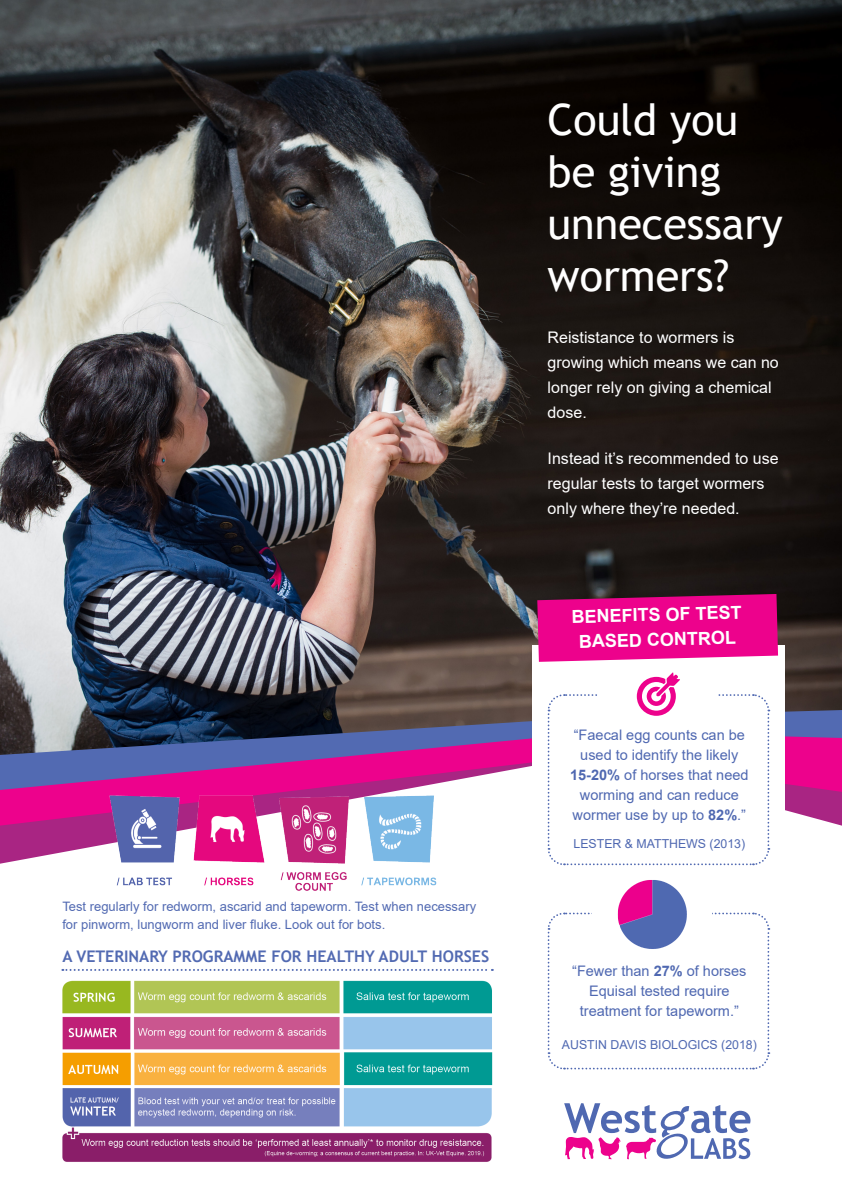
<style>
.page{position:relative;width:842px;height:1194px;background:#fff}
.page>*{position:absolute;margin:0;border:0;box-sizing:border-box;transform-origin:0 0}
.t1{font:43.2px/51.8px "Trebuchet MS";color:#fff}
.t2{font:700 18px/25.1px "Arial";color:#fff;text-align:center}
.t3{font:16px/25px "Arial";color:#fff}
.t4{font:700 16px "Trebuchet MS";color:#526ab2}
.t5{font:14.5px/20px "Arial";color:#4f68b1;text-align:center}
.t6{font:13px/18px "Arial";color:#526ab2}
.t7{font:12.3px "Arial";color:#4f68b1}
.s1{font-weight:700}
</style>
<div class="page">
<img style="left:0;top:0;width:842px;height:710px">
<svg style="left:0;top:825px;width:842px;height:38px"></svg>
<svg style="left:0;top:710px;width:842px;height:21px;background:#3f4456"></svg>
<svg style="left:0;top:731px;width:842px;height:94px;background:#a74a9e"></svg>
<svg style="left:564px;top:1103px;width:186px;height:57px"></svg>
<img style="left:102px;top:792px;width:339px;height:99px">
<img style="left:62px;top:980px;width:431px;height:182px">
<div style="left:532px;top:645px;width:252px;height:454px;background:#fff"></div>
<svg style="left:537px;top:594px;width:241px;height:68px;background:#e3108c"></svg>
<svg style="left:547px;top:912px;width:223px;height:158px"></svg>
<div style="left:593px;top:902px;width:119px;height:24px;background:#fff"></div>
<img style="left:615px;top:880px;width:75px;height:70px">
<svg style="left:547px;top:672px;width:223px;height:194px"></svg>
<svg style="left:62px;top:969px;width:431px;height:1px"></svg>
<p class="t6" style="left:62px;top:897px;width:415px">Test regularly for redworm, ascarid and tapeworm. Test when necessary for pinworm, lungworm and liver fluke. Look out for bots.</p>
<p class="t4" style="left:62px;top:946px;width:428px">A VETERINARY PROGRAMME FOR HEALTHY ADULT HORSES</p>
<p class="t1" style="left:548px;top:94px;width:192px">Could you</p>
<p class="t1" style="left:548px;top:146px;width:175px">be giving</p>
<p class="t1" style="left:548px;top:197px;width:237px">unnecessary wormers?</p>
<p class="t3" style="left:548px;top:325px;width:233px">Reististance to wormers is growing which means we can no longer rely on giving a chemical dose.</p>
<p class="t3" style="left:548px;top:446px;width:232px">Instead it’s recommended to use regular tests to target wormers only where they’re needed.</p>
<p class="t2" style="left:571px;top:605px;width:172px;rotate:-2deg">BENEFITS OF TEST<br>BASED CONTROL</p>
<p class="t5" style="left:570px;top:725px;width:180px">“Faecal egg counts can be used to identify the likely<br><span class="s1">15-20%</span> of horses that need worming and can reduce wormer use by up to <span class="s1">82%</span>.”</p>
<p class="t7" style="left:573px;top:834px;width:173px">LESTER &amp; MATTHEWS (2013)</p>
<p class="t5" style="left:572px;top:960px;width:176px">“Fewer than <span class="s1">27%</span> of horses<br>Equisal tested require treatment for tapeworm.”</p>
<p class="t7" style="left:562px;top:1036px;width:197px">AUSTIN DAVIS BIOLOGICS (2018)</p>
</div>
